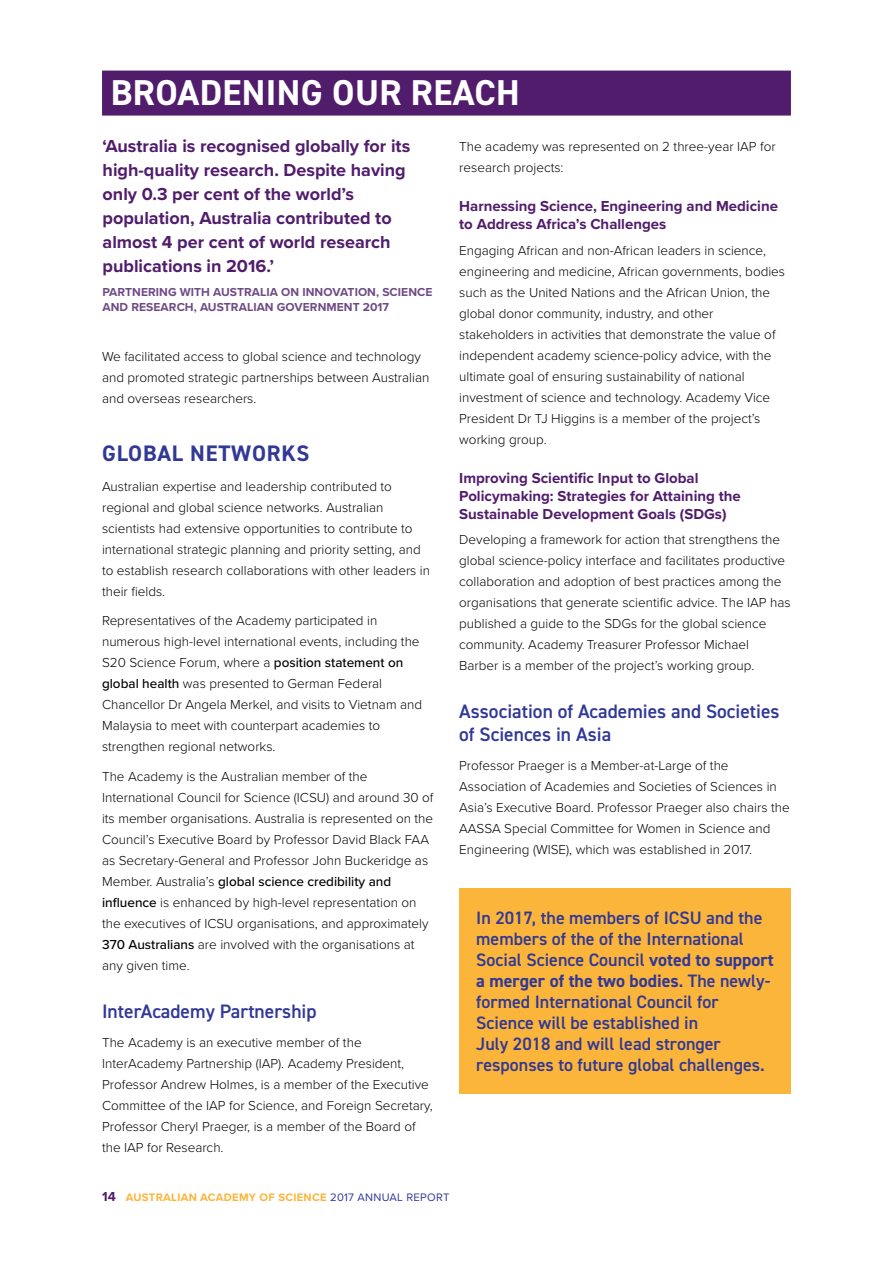
<style>
.page{position:relative;width:893px;height:1263px;background:#fff}
.page>*{position:absolute;margin:0;border:0;box-sizing:border-box;transform-origin:0 0}
.t1{font:700 36px "DIN2014";letter-spacing:.01em;color:#fff}
.t2{font:700 22.5px "DIN2014";letter-spacing:.035em;color:#313896}
.t3{font:600 19.5px/22.5px "DIN2014";color:#313896}
.t4{font:600 18px/21px "DIN2014";color:#313896}
.t5{font:700 18px/24px "Proxima Nova";color:#511c6c}
.t6{font:700 15px/18px "Proxima Nova";color:#511c6c}
.t7{font:300 13.5px/21px "Proxima Nova";color:#000}
.t8{font:700 12px/15px "Proxima Nova";letter-spacing:.005em;color:#6e4b85}
.t9{font:700 11.25px "Proxima Nova";letter-spacing:.025em;color:#fcb53b}
.s1{font-weight:500}
.s2{font-weight:700}
.s3{font-size:13.5px;color:#511c6c}
.s4{font-weight:400;color:#313896}
</style>
<div class="page">
<div style="left:102px;top:71px;width:689px;height:45px;background:#511c6c"></div>
<div style="left:459px;top:888px;width:332px;height:206px;background:#fcb53b"></div>
<h1 class="t1" style="left:111px;top:68px;width:410px">BROADENING OUR REACH</h1>
<h3 class="t5" style="left:103px;top:134px;width:309px">‘Australia is recognised globally for its high-quality research. Despite having only 0.3 per cent of the world’s population, Australia contributed to almost 4 per cent of world research publications in 2016.’</h3>
<p class="t8" style="left:103px;top:284px;width:331px">PARTNERING WITH AUSTRALIA ON INNOVATION, SCIENCE<br>AND RESEARCH, AUSTRALIAN GOVERNMENT 2017</p>
<p class="t7" style="left:102px;top:345px;width:329px">We facilitated access to global science and technology and promoted strategic partnerships between Australian and overseas researchers.</p>
<h2 class="t2" style="left:102px;top:438px;width:209px">GLOBAL NETWORKS</h2>
<p class="t7" style="left:102px;top:475px;width:330px">Australian expertise and leadership contributed to regional and global science networks. Australian scientists had extensive opportunities to contribute to international strategic planning and priority setting, and to establish research collaborations with other leaders in their fields.</p>
<p class="t7" style="left:102px;top:609px;width:322px">Representatives of the Academy participated in numerous high-level international events, including the S20 Science Forum, where a <span class="s1">position statement on global health</span> was presented to German Federal Chancellor Dr Angela Merkel, and visits to Vietnam and Malaysia to meet with counterpart academies to strengthen regional networks.</p>
<p class="t7" style="left:102px;top:765px;width:333px">The Academy is the Australian member of the International Council for Science (ICSU) and around 30 of its member organisations. Australia is represented on the Council’s Executive Board by Professor David Black FAA as Secretary-General and Professor John Buckeridge as Member. Australia’s <span class="s1">global science credibility and influence</span> is enhanced by high-level representation on the executives of ICSU organisations, and approximately <span class="s1">370 Australians</span> are involved with the organisations at any given time.</p>
<h3 class="t3" style="left:102px;top:999px;width:216px">InterAcademy Partnership</h3>
<p class="t7" style="left:102px;top:1031px;width:332px">The Academy is an executive member of the InterAcademy Partnership (IAP). Academy President, Professor Andrew Holmes, is a member of the Executive Committee of the IAP for Science, and Foreign Secretary, Professor Cheryl Praeger, is a member of the Board of the IAP for Research.</p>
<p class="t7" style="left:459px;top:135px;width:318px">The academy was represented on 2 three-year IAP for research projects:</p>
<p class="t6" style="left:459px;top:197px;width:320px">Harnessing Science, Engineering and Medicine to Address Africa’s Challenges</p>
<p class="t7" style="left:459px;top:239px;width:327px">Engaging African and non-African leaders in science, engineering and medicine, African governments, bodies such as the United Nations and the African Union, the global donor community, industry, and other stakeholders in activities that demonstrate the value of independent academy science-policy advice, with the ultimate goal of ensuring sustainability of national investment of science and technology. Academy Vice President Dr TJ Higgins is a member of the project’s working group.</p>
<p class="t6" style="left:459px;top:469px;width:283px">Improving Scientific Input to Global<br>Policymaking: Strategies for Attaining the<br>Sustainable Development Goals (SDGs)</p>
<p class="t7" style="left:459px;top:528px;width:333px">Developing a framework for action that strengthens the global science-policy interface and facilitates productive collaboration and adoption of best practices among the organisations that generate scientific advice. The IAP has published a guide to the SDGs for the global science community. Academy Treasurer Professor Michael Barber is a member of the project’s working group.</p>
<h3 class="t3" style="left:459px;top:700px;width:322px">Association of Academies and Societies of Sciences in Asia</h3>
<p class="t7" style="left:459px;top:754px;width:332px">Professor Praeger is a Member-at-Large of the Association of Academies and Societies of Sciences in Asia’s Executive Board. Professor Praeger also chairs the AASSA Special Committee for Women in Science and Engineering (WISE), which was established in 2017.</p>
<p class="t4" style="left:476px;top:907px;width:299px">In 2017, the members of ICSU and the members of the of the International Social Science Council <span class="s2">voted to support a merger of the two bodies</span>. The newly&shy;formed International Council for Science will be established in<br>July 2018 and will lead stronger responses to future global challenges.</p>
<p class="t9" style="left:102px;top:1189px;width:349px"><span class="s3">14</span> AUSTRALIAN ACADEMY OF SCIENCE <span class="s4">2017 ANNUAL REPORT</span></p>
</div>
